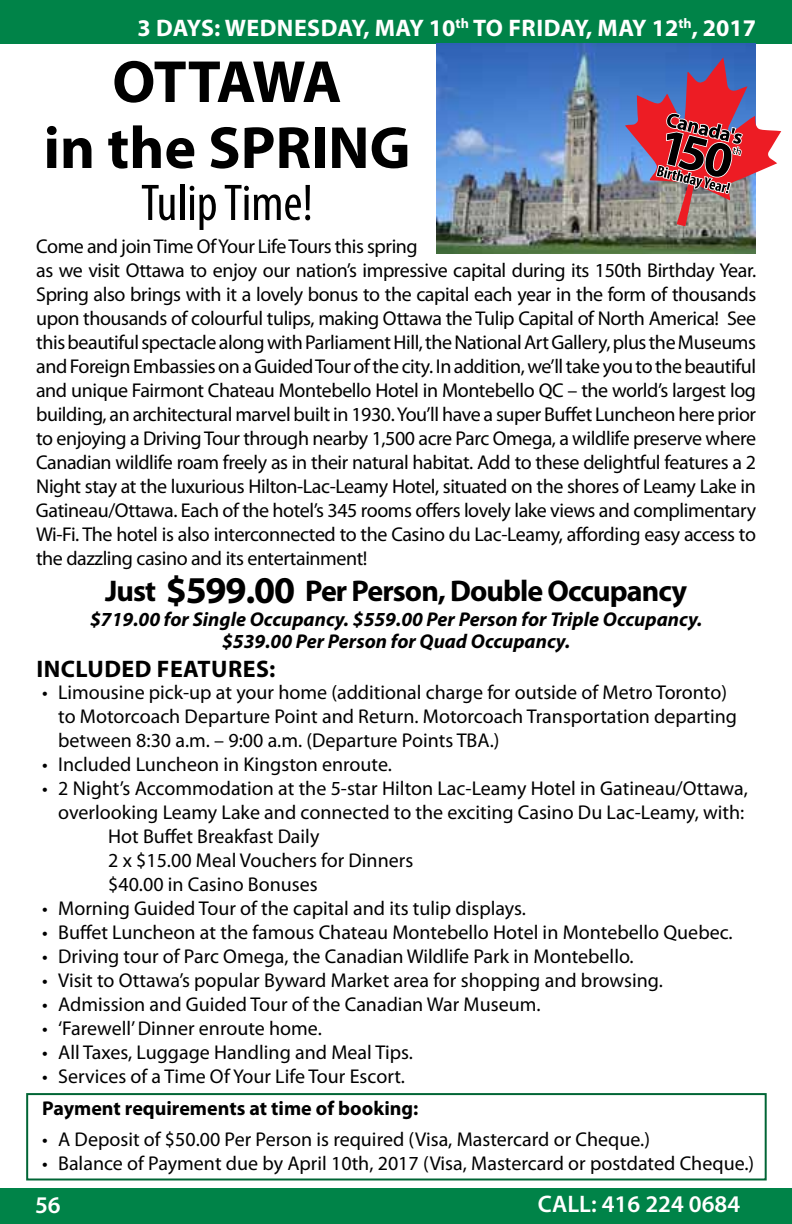
<style>
.page{position:relative;width:792px;height:1224px;background:#fff}
.page>*{position:absolute;margin:0;border:0;box-sizing:border-box;transform-origin:0 0}
.t1{font:700 60px/66px "Myriad Pro";color:#000;text-align:center}
.t2{font:condensed 52px "Myriad Pro";color:#000}
.t3{font:700 30px "Myriad Pro";letter-spacing:-.03em;color:#000}
.t4{font:700 24px "Myriad Pro";color:#fff}
.t5{font:600 24px "Myriad Pro";color:#fff}
.t6{font:700 24px "Myriad Pro";color:#000}
.t7{font:20px/24px "Myriad Pro";letter-spacing:-.015em;color:#000}
.t8{font:italic 700 20px/22px "Myriad Pro";color:#000;text-align:center}
.t9{font:700 20px "Myriad Pro";color:#000}
.s1{font-size:38px}
</style>
<div class="page">
<div style="left:0;top:0;width:792px;height:44px;background:#008348"></div>
<div style="left:0;top:1188px;width:792px;height:36px;background:#008348"></div>
<div style="left:26px;top:1093px;width:741px;height:87px;border:2px solid #006535"></div>
<img style="left:436px;top:44px;width:320px;height:209px">
<svg style="left:625px;top:57px;width:156px;height:197px;background:#9c7382"></svg>
<p class="t4" style="left:363px;top:12px;width:173px">, May 10<sup>th</sup> to Friday</p>
<p class="t4" style="left:586px;top:12px;width:171px">, May 12<sup>th</sup>, 2017</p>
<p class="t4" style="left:138px;top:12px;width:125px">3 DAYS: Wednesday</p>
<h1 class="t1" style="left:44px;top:47px;width:368px">OTTAWA<br>in the SPRING</h1>
<h2 class="t2" style="left:141px;top:171px;width:174px">Tulip Time!</h2>
<p class="t7" style="left:36px;top:234px;width:722px">Come and joinTime OfYour LifeTours this spring<br>as we visit Ottawa to enjoy our nation’s impressive capital during its 150th Birthday Year.<br>Spring also brings with it a lovely bonus to the capital each year in the form of thousands upon thousands of colourful tulips, making Ottawa the Tulip Capital of North America! See thisbeautifulspectaclealongwithParliamentHill,theNationalArtGallery,plustheMuseums andForeignEmbassiesonaGuidedTourofthecity. Inaddition,we’lltakeyoutothebeautiful and unique Fairmont Chateau Montebello Hotel in Montebello QC – the world’s largest log building, an architectural marvel built in 1930.You’ll have a super Buffet Luncheon here prior to enjoying a DrivingTour through nearby 1,500 acre Parc Omega, a wildlife preserve where Canadian wildlife roam freely as in their natural habitat. Add to these delightful features a 2<br>Night stay at the luxurious Hilton-Lac-Leamy Hotel, situated on the shores of Leamy Lake in Gatineau/Ottawa. Each of the hotel’s 345 rooms offers lovely lake views and complimentary Wi-Fi. The hotel is also interconnected to the Casino du Lac-Leamy, affording easy access to the dazzling casino and its entertainment!</p>
<h3 class="t3" style="left:105px;top:571px;width:583px">Just <span class="s1">$599.00</span> Per Person, Double Occupancy</h3>
<p class="t8" style="left:90px;top:608px;width:614px">$719.00 for Single Occupancy. $559.00 Per Person for Triple Occupancy. $539.00 Per Person for Quad Occupancy.</p>
<p class="t6" style="left:36px;top:653px;width:24px">Included</p>
<p class="t6" style="left:157px;top:653px;width:28px">Features</p>
<p class="t6" style="left:269px;top:653px;width:8px">:</p>
<p class="t7" style="left:58px;top:680px;width:680px;text-indent:-16px">• Limousine pick-up at your home (additional charge for outside of Metro Toronto) to Motorcoach Departure Point and Return. Motorcoach Transportation departing between 8:30 a.m. – 9:00 a.m. (Departure Points TBA.)</p>
<p class="t7" style="left:42px;top:752px;width:351px">• Included Luncheon in Kingston enroute.</p>
<p class="t7" style="left:42px;top:776px;width:707px">• 2 Night’s Accommodation at the 5-star Hilton Lac-Leamy Hotel in Gatineau/Ottawa,</p>
<p class="t7" style="left:58px;top:800px;width:688px">overlooking Leamy Lake and connected to the exciting Casino Du Lac-Leamy, with:</p>
<p class="t7" style="left:108px;top:824px;width:213px">Hot Buffet Breakfast Daily</p>
<p class="t7" style="left:108px;top:848px;width:307px">2 x $15.00 Meal Vouchers for Dinners</p>
<p class="t7" style="left:108px;top:872px;width:211px">$40.00 in Casino Bonuses</p>
<p class="t7" style="left:42px;top:896px;width:485px">• Morning Guided Tour of the capital and its tulip displays.</p>
<p class="t7" style="left:42px;top:920px;width:692px">• Buffet Luncheon at the famous Chateau Montebello Hotel in Montebello Quebec.</p>
<p class="t7" style="left:42px;top:944px;width:593px">• Driving tour of Parc Omega, the Canadian Wildlife Park in Montebello.</p>
<p class="t7" style="left:42px;top:968px;width:622px">• Visit to Ottawa’s popular Byward Market area for shopping and browsing.</p>
<p class="t7" style="left:42px;top:992px;width:500px">• Admission and Guided Tour of the Canadian War Museum.</p>
<p class="t7" style="left:42px;top:1016px;width:281px">• ‘Farewell’Dinner enroute home.</p>
<p class="t7" style="left:42px;top:1040px;width:372px">• All Taxes, Luggage Handling and Meal Tips.</p>
<p class="t7" style="left:42px;top:1064px;width:364px">• Services of a Time Of Your Life Tour Escort.</p>
<p class="t9" style="left:42px;top:1095px;width:378px">Payment requirements at time of booking:</p>
<p class="t7" style="left:42px;top:1127px;width:609px">• A Deposit of $50.00 Per Person is required (Visa, Mastercard or Cheque.)</p>
<p class="t7" style="left:42px;top:1151px;width:714px">• Balance of Payment due by April 10th, 2017 (Visa, Mastercard or postdated Cheque.)</p>
<p class="t5" style="left:35px;top:1190px;width:27px">56</p>
<p class="t5" style="left:538px;top:1189px;width:204px">CALL: 416 224 0684</p>
</div>
